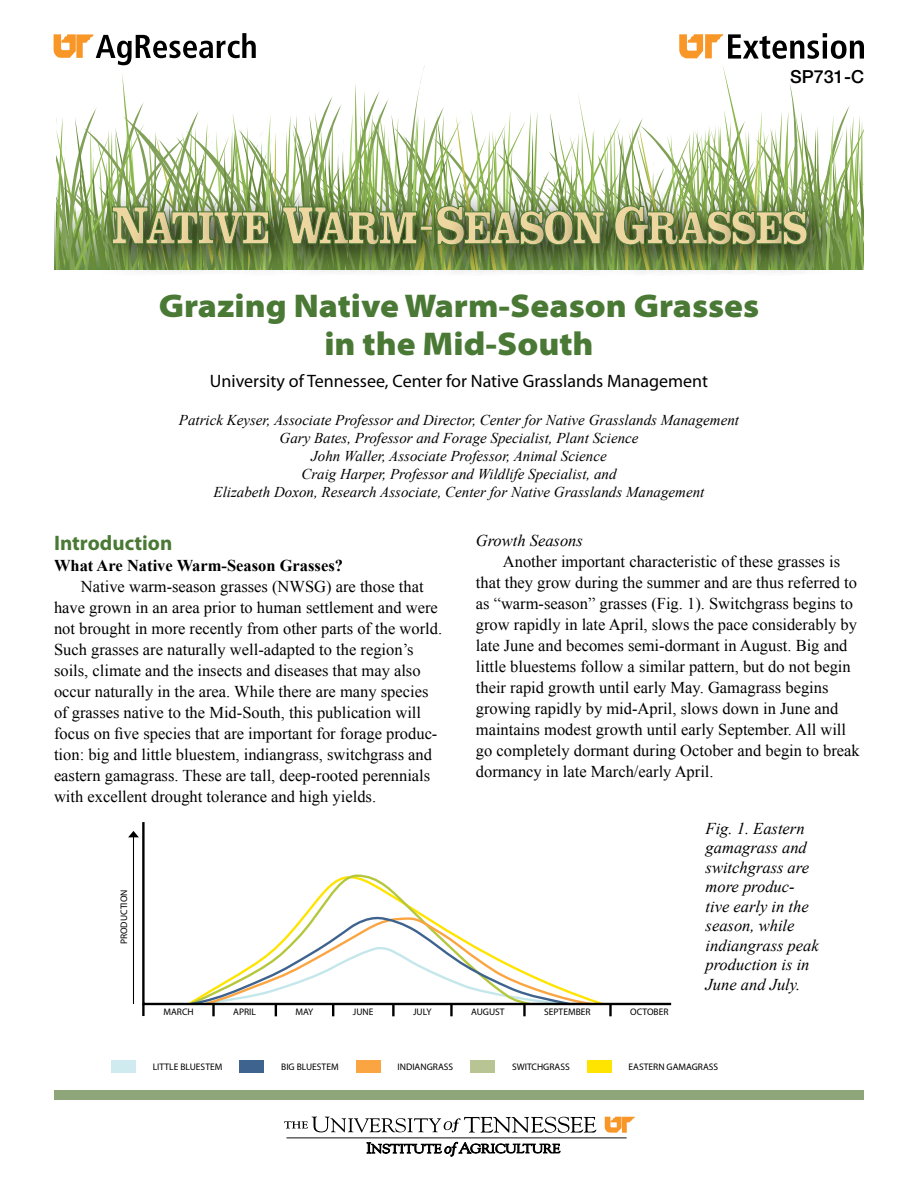
<style>
.page{position:relative;width:918px;height:1188px;background:#fff}
.page>*{position:absolute;margin:0;border:0;box-sizing:border-box;transform-origin:0 0}
.t1{font:900 semi-expanded 33px/37.5px "Myriad Pro";color:#4a7935;text-align:center}
.t2{font:700 21px "Myriad Pro";color:#4a7935}
.t3{font:18px "Myriad Pro";color:#000}
.t4{font:500 18px "Helvetica Neue LT Std";color:#000}
.t5{font:16.5px/21px "Times New Roman";color:#000}
.t6{font:italic 16.5px/19.5px "Times New Roman";color:#000}
.t7{font:700 16.5px "Times New Roman";color:#000}
.t8{font:italic 15px/18px "Times New Roman";color:#000;text-align:center}
.t9{font:9.45px "Myriad Pro";color:#000}
</style>
<div class="page">
<hr style="left:286px;top:1137px;width:341px;height:1px;background:#000">
<svg style="left:284px;top:1117px;width:312px;height:16px"></svg>
<svg style="left:605px;top:1117px;width:30px;height:16px"></svg>
<svg style="left:367px;top:1141px;width:193px;height:15px"></svg>
<div style="left:54px;top:1090px;width:810px;height:10px;background:#8fa57a"></div>
<svg style="left:54px;top:33px;width:810px;height:240px"></svg>
<svg style="left:420px;top:226px;width:13px;height:5px"></svg>
<svg style="left:142px;top:822px;width:530px;height:184px"></svg>
<div style="left:111px;top:1060px;width:25px;height:12px;background:#cfebef"></div>
<div style="left:239px;top:1060px;width:25px;height:12px;background:#3e638e"></div>
<div style="left:356px;top:1060px;width:24px;height:12px;background:#faa542"></div>
<div style="left:470px;top:1060px;width:25px;height:12px;background:#b8c493"></div>
<div style="left:587px;top:1060px;width:25px;height:12px;background:#ffe400"></div>
<svg style="left:142px;top:1004px;width:3px;height:12px"></svg>
<svg style="left:189px;top:915px;width:406px;height:101px"></svg>
<svg style="left:609px;top:1004px;width:3px;height:12px"></svg>
<svg style="left:128px;top:831px;width:11px;height:6px"></svg>
<hr style="left:133px;top:833px;width:1px;height:171px;background:#000">
<p class="t4" style="left:790px;top:66px;width:75px">SP731-C</p>
<h1 class="t1" style="left:159px;top:288px;width:602px">Grazing Native Warm-Season Grasses in the Mid-South</h1>
<p class="t3" style="left:210px;top:369px;width:500px">University of Tennessee, Center for Native Grasslands Management</p>
<p class="t8" style="left:179px;top:410px;width:562px">Patrick Keyser, Associate Professor and Director, Center for Native Grasslands Management Gary Bates, Professor and Forage Specialist, Plant Science<br>John Waller, Associate Professor, Animal Science<br>Craig Harper, Professor and Wildlife Specialist, and<br>Elizabeth Doxon, Research Associate, Center for Native Grasslands Management</p>
<p class="t2" style="left:54px;top:529px;width:120px">Introduction</p>
<p class="t7" style="left:54px;top:554px;width:291px">What Are Native Warm-Season Grasses?</p>
<p class="t5" style="left:54px;top:575px;width:390px;text-indent:27px">Native warm-season grasses (NWSG) are those that have grown in an area prior to human settlement and were not brought in more recently from other parts of the world.<br>Such grasses are naturally well-adapted to the region’s soils, climate and the insects and diseases that may also occur naturally in the area. While there are many species of grasses native to the Mid-South, this publication will focus on five species that are important for forage produc&shy;tion: big and little bluestem, indiangrass, switchgrass and eastern gamagrass. These are tall, deep-rooted perennials with excellent drought tolerance and high yields.</p>
<p class="t9" style="left:118px;top:944px;width:56px;rotate:-90deg">PRODUCTION</p>
<p class="t6" style="left:476px;top:530px;width:109px">Growth Seasons</p>
<p class="t5" style="left:476px;top:550px;width:386px;text-indent:27px">Another important characteristic of these grasses is that they grow during the summer and are thus referred to as “warm-season” grasses (Fig. 1). Switchgrass begins to grow rapidly in late April, slows the pace considerably by late June and becomes semi-dormant in August. Big and little bluestems follow a similar pattern, but do not begin their rapid growth until early May. Gamagrass begins growing rapidly by mid-April, slows down in June and maintains modest growth until early September. All will go completely dormant during October and begin to break dormancy in late March/early April.</p>
<p class="t6" style="left:706px;top:818px;width:115px">Fig. 1. Eastern gamagrass and switchgrass are more produc&shy;tive early in the season, while indiangrass peak production is in<br>June and July.</p>
<p class="t9" style="left:163px;top:1006px;width:32px">MARCH</p>
<p class="t9" style="left:233px;top:1006px;width:24px">APRIL</p>
<p class="t9" style="left:296px;top:1006px;width:19px">MAY</p>
<p class="t9" style="left:353px;top:1006px;width:22px">JUNE</p>
<p class="t9" style="left:413px;top:1006px;width:20px">JULY</p>
<p class="t9" style="left:471px;top:1006px;width:35px">AUGUST</p>
<p class="t9" style="left:544px;top:1006px;width:48px">SEPTEMBER</p>
<p class="t9" style="left:630px;top:1006px;width:40px">OCTOBER</p>
<p class="t9" style="left:153px;top:1061px;width:71px">LITTLE BLUESTEM</p>
<p class="t9" style="left:281px;top:1061px;width:59px">BIG BLUESTEM</p>
<p class="t9" style="left:398px;top:1061px;width:57px">INDIANGRASS</p>
<p class="t9" style="left:512px;top:1061px;width:59px">SWITCHGRASS</p>
<p class="t9" style="left:629px;top:1061px;width:91px">EASTERN GAMAGRASS</p>
</div>
